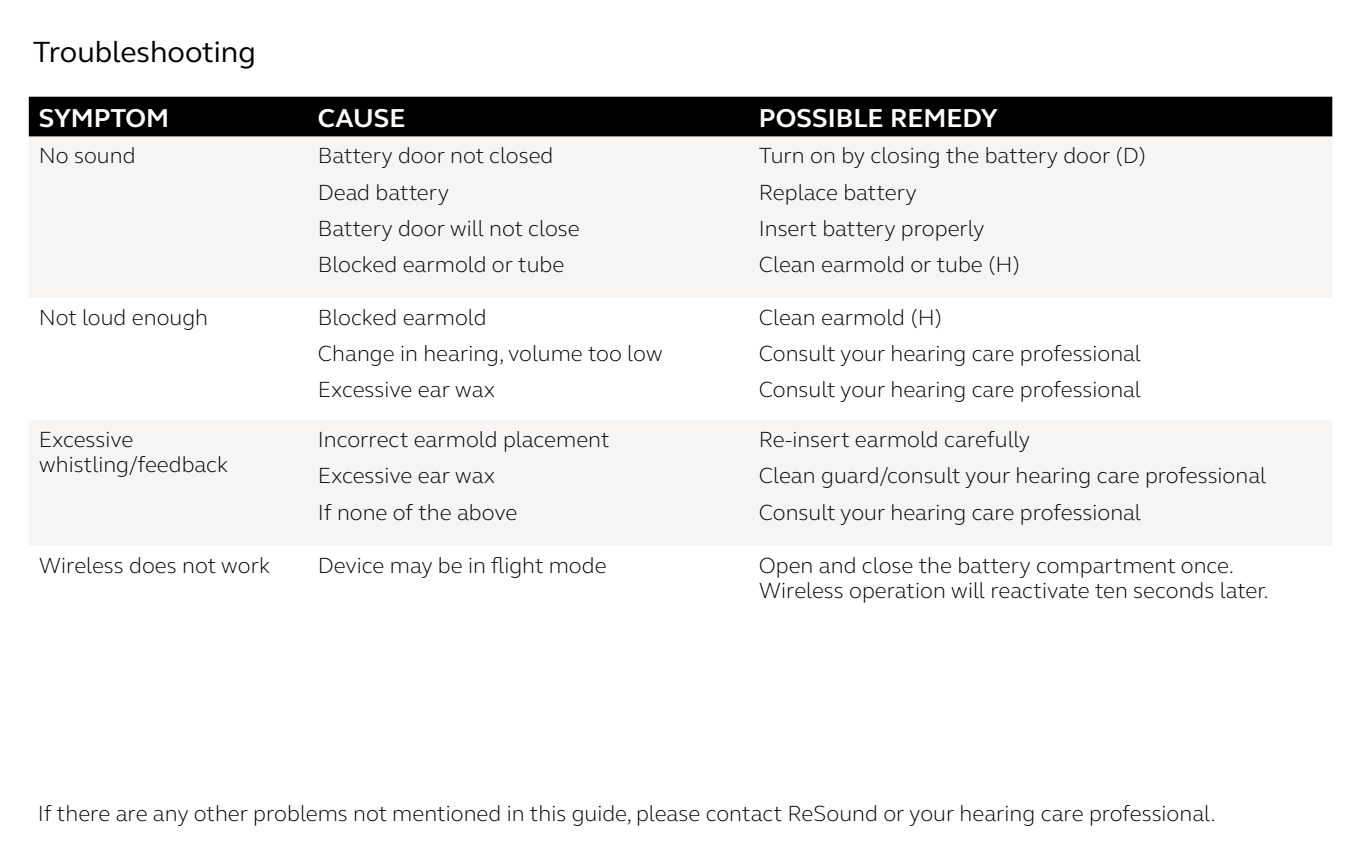
<style>
.page{position:relative;width:1350px;height:855px;background:#fff}
.page>*{position:absolute;margin:0;border:0;box-sizing:border-box;transform-origin:0 0}
.t1{font:30px "GN Elliot";color:#000}
.t2{font:700 26.5px "GN Elliot";color:#fff}
.t3{font:300 22.5px/36.2px "GN Elliot";color:#000}
</style>
<div class="page">
<div style="left:29px;top:97px;width:1303px;height:40px;background:#000"></div>
<svg style="left:29px;top:137px;width:1303px;height:409px;fill:#f6f5f4"></svg>
<h1 class="t1" style="left:33px;top:32px;width:225px">Troubleshooting</h1>
<p class="t2" style="left:39px;top:100px;width:132px">SYMPTOM</p>
<p class="t2" style="left:318px;top:100px;width:89px">CAUSE</p>
<p class="t2" style="left:759px;top:100px;width:240px">POSSIBLE REMEDY</p>
<p class="t3" style="left:39px;top:137px;width:98px">No sound</p>
<p class="t3" style="left:318px;top:137px;width:263px">Battery door not closed<br>Dead battery<br>Battery door will not close<br>Blocked earmold or tube</p>
<p class="t3" style="left:759px;top:137px;width:389px">Turn on by closing the battery door (D)<br>Replace battery<br>Insert battery properly<br>Clean earmold or tube (H)</p>
<p class="t3" style="left:39px;top:298px;width:171px">Not loud enough</p>
<p class="t3" style="left:318px;top:298px;width:347px">Blocked earmold<br>Change in hearing, volume too low<br>Excessive ear wax</p>
<p class="t3" style="left:759px;top:298px;width:384px">Clean earmold (H)<br>Consult your hearing care professional<br>Consult your hearing care professional</p>
<p class="t3" style="left:39px;top:426px;width:191px;line-height:25px">Excessive whistling/feedback</p>
<p class="t3" style="left:318px;top:421px;width:293px">Incorrect earmold placement<br>Excessive ear wax<br>If none of the above</p>
<p class="t3" style="left:759px;top:421px;width:509px">Re-insert earmold carefully<br>Clean guard/consult your hearing care professional<br>Consult your hearing care professional</p>
<p class="t3" style="left:39px;top:547px;width:233px">Wireless does not work</p>
<p class="t3" style="left:318px;top:547px;width:290px">Device may be in flight mode</p>
<p class="t3" style="left:759px;top:552px;width:512px;line-height:25px">Open and close the battery compartment once.<br>Wireless operation will reactivate ten seconds later.</p>
<p class="t3" style="left:38px;top:794px;width:1179px">If there are any other problems not mentioned in this guide, please contact ReSound or your hearing care professional.</p>
</div>
